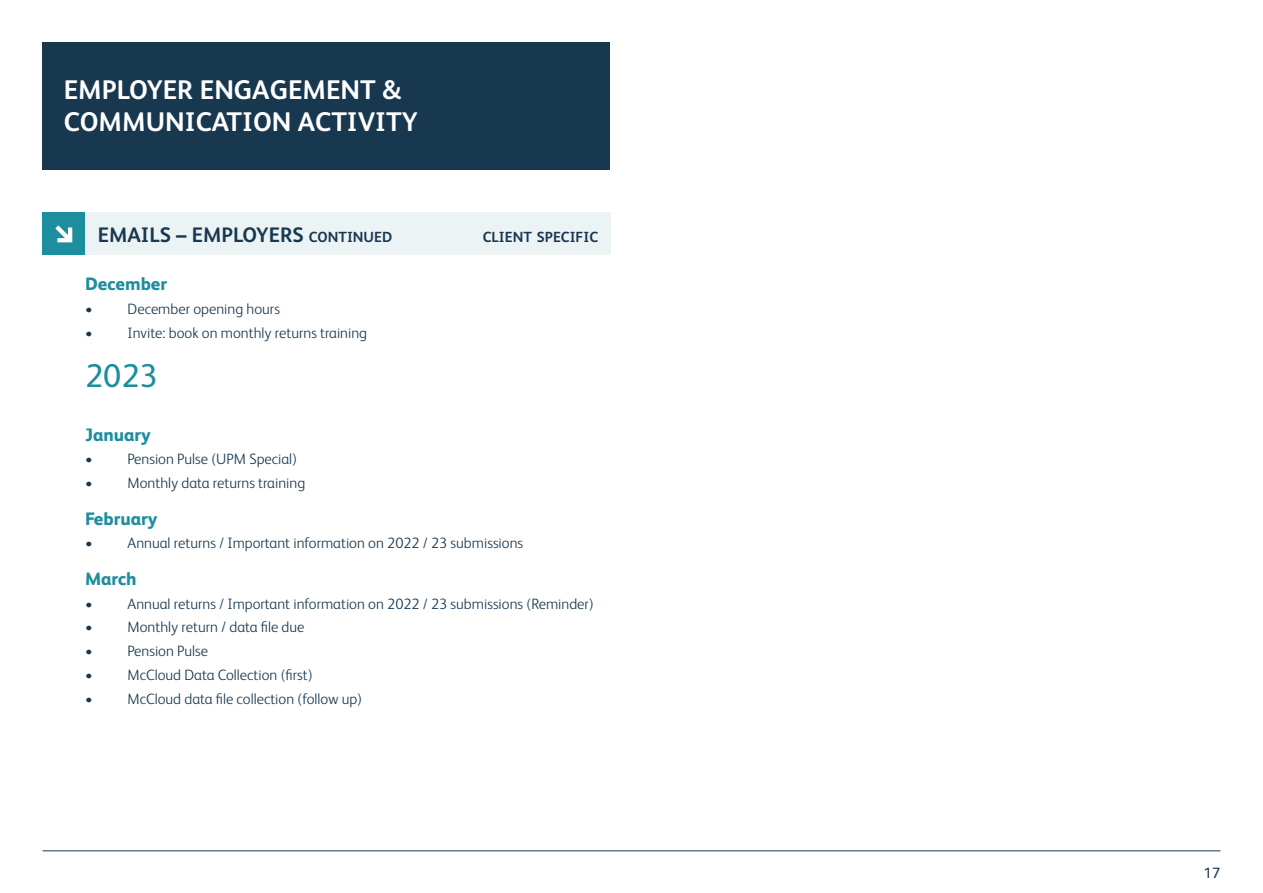
<style>
.page{position:relative;width:1263px;height:893px;background:#fff}
.page>*{position:absolute;margin:0;border:0;box-sizing:border-box;transform-origin:0 0}
.Headers{font:33px "FS Albert";color:#1c8e9d}
.t1{font:700 27px/32.4px "FS Albert";color:#fff}
.t2{font:700 21px "FS Albert";color:#183850}
.Sub-headers{font:800 18px "FS Albert";color:#1c8e9d}
.t3{font:300 15px "FS Albert";color:#183850}
.t4{font:15px "FS Albert";color:#183850}
.t5{font:700 14.7px "FS Albert";color:#183850}
.s1{font-size:14.7px}
</style>
<div class="page">
<hr style="left:43px;top:851px;width:1177px;height:1px;background:#183850">
<div style="left:43px;top:43px;width:567px;height:127px;background:#183850"></div>
<div style="left:85px;top:213px;width:526px;height:42px;background:#ecf3f5"></div>
<div style="left:43px;top:213px;width:42px;height:42px;background:#1c8e9d"></div>
<svg style="left:55px;top:225px;width:17px;height:17px"></svg>
<h2 class="t1" style="left:64px;top:72px;width:355px">EMPLOYER ENGAGEMENT &amp;<br>COMMUNICATION ACTIVITY</h2>
<h3 class="t2" style="left:98px;top:220px;width:296px">EMAILS – EMPLOYERS <span class="s1">CONTINUED</span></h3>
<p class="t5" style="left:483px;top:227px;width:117px">CLIENT SPECIFIC</p>
<p class="Sub-headers" style="left:85px;top:271px;width:84px">December</p>
<p class="t3" style="left:85px;top:299px;width:196px">• December opening hours</p>
<p class="t3" style="left:85px;top:323px;width:284px">• Invite: book on monthly returns training</p>
<h1 class="Headers" style="left:85px;top:354px;width:74px">2023</h1>
<p class="Sub-headers" style="left:85px;top:421px;width:67px">January</p>
<p class="t3" style="left:85px;top:449px;width:214px">• Pension Pulse (UPM Special)</p>
<p class="t3" style="left:85px;top:473px;width:222px">• Monthly data returns training</p>
<p class="Sub-headers" style="left:85px;top:505px;width:74px">February</p>
<p class="t3" style="left:85px;top:533px;width:440px">• Annual returns / Important information on 2022 / 23 submissions</p>
<p class="Sub-headers" style="left:85px;top:566px;width:53px">March</p>
<p class="t3" style="left:85px;top:594px;width:510px">• Annual returns / Important information on 2022 / 23 submissions (Reminder)</p>
<p class="t3" style="left:85px;top:617px;width:221px">• Monthly return / data file due</p>
<p class="t3" style="left:85px;top:641px;width:125px">• Pension Pulse</p>
<p class="t3" style="left:85px;top:665px;width:229px">• McCloud Data Collection (first)</p>
<p class="t3" style="left:85px;top:689px;width:279px">• McCloud data file collection (follow up)</p>
<p class="t4" style="left:1204px;top:863px;width:18px">17</p>
</div>
